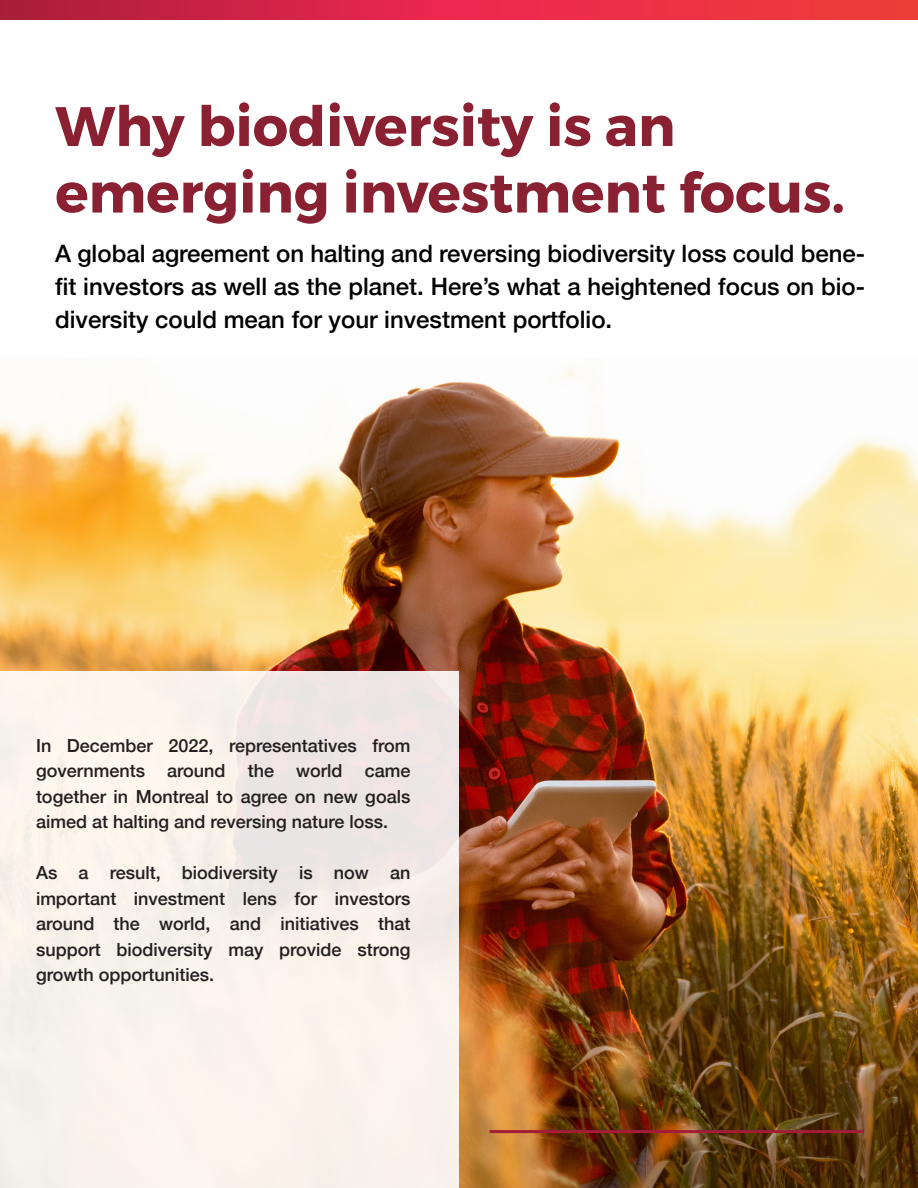
<style>
.page{position:relative;width:918px;height:1188px;background:#fff}
.page>*{position:absolute;margin:0;border:0;box-sizing:border-box;transform-origin:0 0}
.t1{font:700 55.5px/66.6px "Montserrat";color:#8a2132}
.t2{font:500 24px/33px "Helvetica Neue";color:#000;text-align:justify}
.t3{font:500 18px/25.5px "Helvetica Neue";color:#231f20;text-align:justify}
</style>
<div class="page">
<img style="left:0;top:368px;width:918px;height:820px">
<div style="left:0;top:671px;width:459px;height:517px;background:linear-gradient(to right,#faf5ed,#f4ece8)"></div>
<svg style="left:0;top:0;width:918px;height:20px;background:#dc2a44"></svg>
<hr style="left:490px;top:1130px;width:374px;height:3px;background:#a41d36">
<p class="t1" style="left:55px;top:94px;width:791px">Why biodiversity is an emerging investment focus.</p>
<p class="t2" style="left:55px;top:235px;width:812px">A global agreement on halting and reversing biodiversity loss could bene&shy;fit investors as well as the planet. Here’s what a heightened focus on bio&shy;diversity could mean for your investment portfolio.</p>
<p class="t3" style="left:36px;top:731px;width:376px">In December 2022, representatives from governments around the world came together in Montreal to agree on new goals aimed at halting and reversing nature loss.</p>
<p class="t3" style="left:36px;top:859px;width:376px">As a result, biodiversity is now an important investment lens for investors around the world, and initiatives that support biodiversity may provide strong growth opportunities.</p>
</div>
